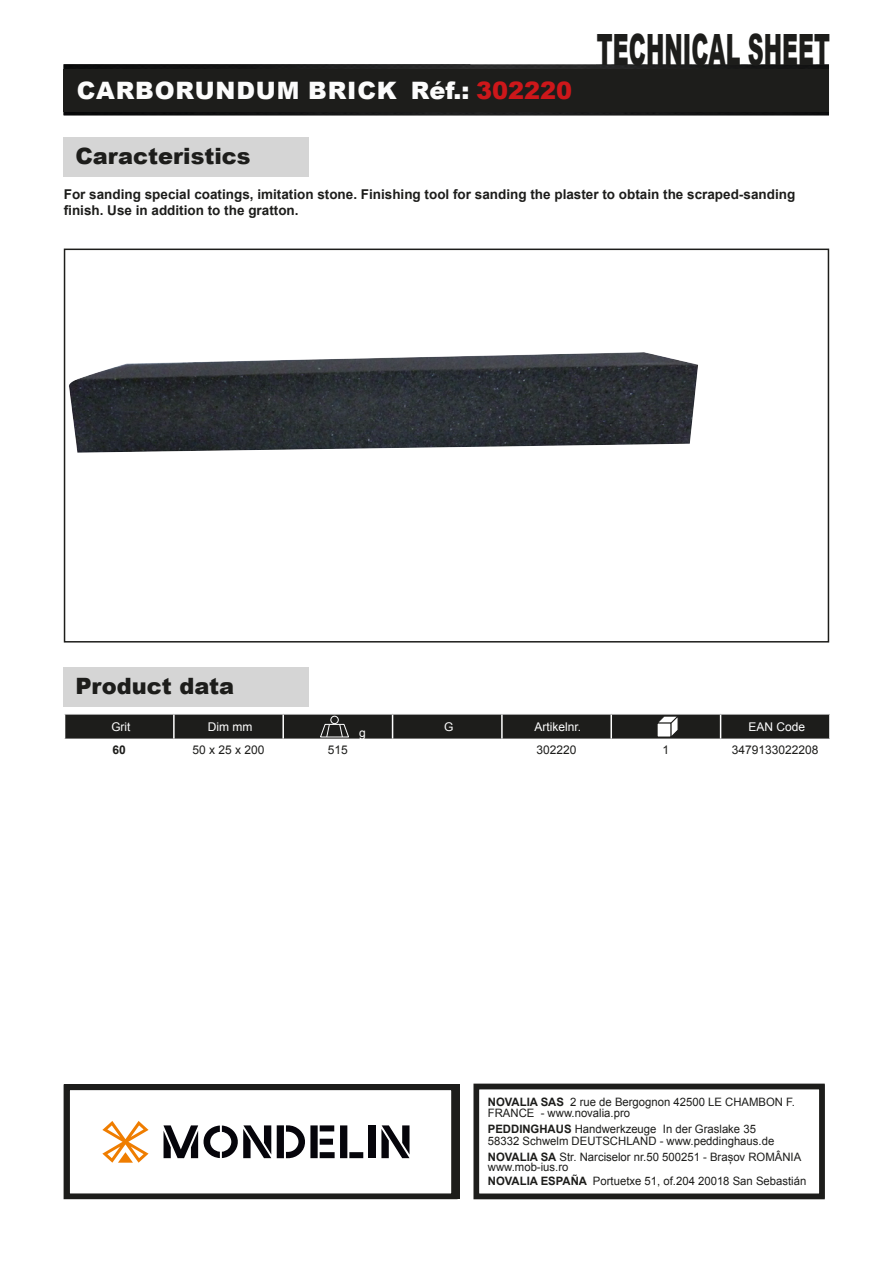
<style>
.page{position:relative;width:893px;height:1263px;background:#fff}
.page>*{position:absolute;margin:0;border:0;box-sizing:border-box;transform-origin:0 0}
.t1{font:900 43.2px "Arial";color:#1d1d1b;scale:.51 1}
.t2{font:900 24px "Arial";letter-spacing:.035em;color:#fcfcfc}
.t3{font:900 22.5px "Arial";color:#1d1d1b}
.t4{font:700 13.5px/16.2px "Arial";color:#1d1d1b}
.t5{font:12.9px/14.2px "Arial";color:#1d1d1b}
.t6{font:700 12.9px "Arial";color:#1d1d1b}
.t7{font:12px "Arial";color:#1d1d1b}
.t8{font:12px "Arial";color:#fff}
.t9{font:700 12px "Arial";color:#1d1d1b}
.t10{font:11.55px/11.6px "Arial";color:#1d1d1b}
.s1{color:#cd171a}
.s2{font-weight:700}
</style>
<div class="page">
<img style="left:64px;top:64px;width:765px;height:51px">
<div style="left:64px;top:69px;width:765px;height:43px;background:#1d1d1b"></div>
<div style="left:64px;top:137px;width:245px;height:40px;background:#d5d5d5"></div>
<div style="left:64px;top:249px;width:765px;height:393px;border:2px solid #1d1d1b"></div>
<div style="left:64px;top:668px;width:245px;height:39px;background:#d5d5d5"></div>
<svg style="left:64px;top:714px;width:766px;height:25px;background:#2d2d2c"></svg>
<img style="left:69px;top:352px;width:629px;height:101px">
<div style="left:473px;top:1084px;width:352px;height:115px;border:6px solid #1d1d1b"></div>
<div style="left:64px;top:1084px;width:393px;height:115px;border:6px solid #1d1d1b"></div>
<svg style="left:277px;top:1125px;width:86px;height:33px"></svg>
<div style="left:369px;top:1125px;width:7px;height:33px;background:#06050b"></div>
<svg style="left:381px;top:1125px;width:28px;height:33px"></svg>
<svg style="left:102px;top:1121px;width:47px;height:42px"></svg>
<svg style="left:164px;top:1125px;width:107px;height:33px"></svg>
<h2 class="t2" style="left:77px;top:73px;width:497px">CARBORUNDUM BRICK Réf.: <span class="s1">302220</span></h2>
<h1 class="t1" style="left:597px;top:18px;width:458px">TECHNICAL SHEET</h1>
<h3 class="t3" style="left:75px;top:140px;width:177px">Caracteristics</h3>
<p class="t4" style="left:64px;top:186px;width:733px">For sanding special coatings, imitation stone. Finishing tool for sanding the plaster to obtain the scraped-sanding finish. Use in addition to the gratton.</p>
<h3 class="t3" style="left:75px;top:670px;width:160px">Product data</h3>
<p class="t8" style="left:111px;top:718px;width:20px">Grit</p>
<p class="t8" style="left:208px;top:718px;width:46px">Dim mm</p>
<p class="t8" style="left:359px;top:725px;width:8px">g</p>
<p class="t8" style="left:444px;top:718px;width:11px">G</p>
<p class="t8" style="left:535px;top:718px;width:48px">Artikelnr.</p>
<p class="t8" style="left:749px;top:718px;width:58px">EAN Code</p>
<p class="t9" style="left:113px;top:741px;width:15px">60</p>
<p class="t7" style="left:193px;top:742px;width:74px">50 x 25 x 200</p>
<p class="t7" style="left:328px;top:742px;width:22px">515</p>
<p class="t7" style="left:537px;top:742px;width:42px">302220</p>
<p class="t7" style="left:663px;top:742px;width:8px">1</p>
<p class="t7" style="left:732px;top:742px;width:88px">3479133022208</p>
<p class="t10" style="left:488px;top:1096px;width:309px"><span class="s2">NOVALIA SAS</span> 2 rue de Bergognon 42500 LE CHAMBON F.<br>FRANCE - www.novalia.pro</p>
<p class="t10" style="left:488px;top:1123px;width:288px"><span class="s2">PEDDINGHAUS</span> Handwerkzeuge In der Graslake 35<br>58332 Schwelm DEUTSCHLAND - www.peddinghaus.de</p>
<p class="t10" style="left:488px;top:1151px;width:315px;line-height:10.2px"><span class="s2">NOVALIA SA</span> Str. Narciselor nr.50 500251 - Brașov ROMÂNIA www.mob-ius.ro</p>
<p class="t10" style="left:488px;top:1175px;width:320px"><span class="s2">NOVALIA ESPAÑA</span> Portuetxe 51, of.204 20018 San Sebastián</p>
<p class="t6" style="left:504px;top:1105px;width:86px">NOVALIA SAS</p>
<p class="t5" style="left:504px;top:1121px;width:181px">2 rue de Bergognon 42500<br>LE CHAMBON FEUGEROLLES<br>FRANCE<br>www.novalia.pro</p>
</div>
